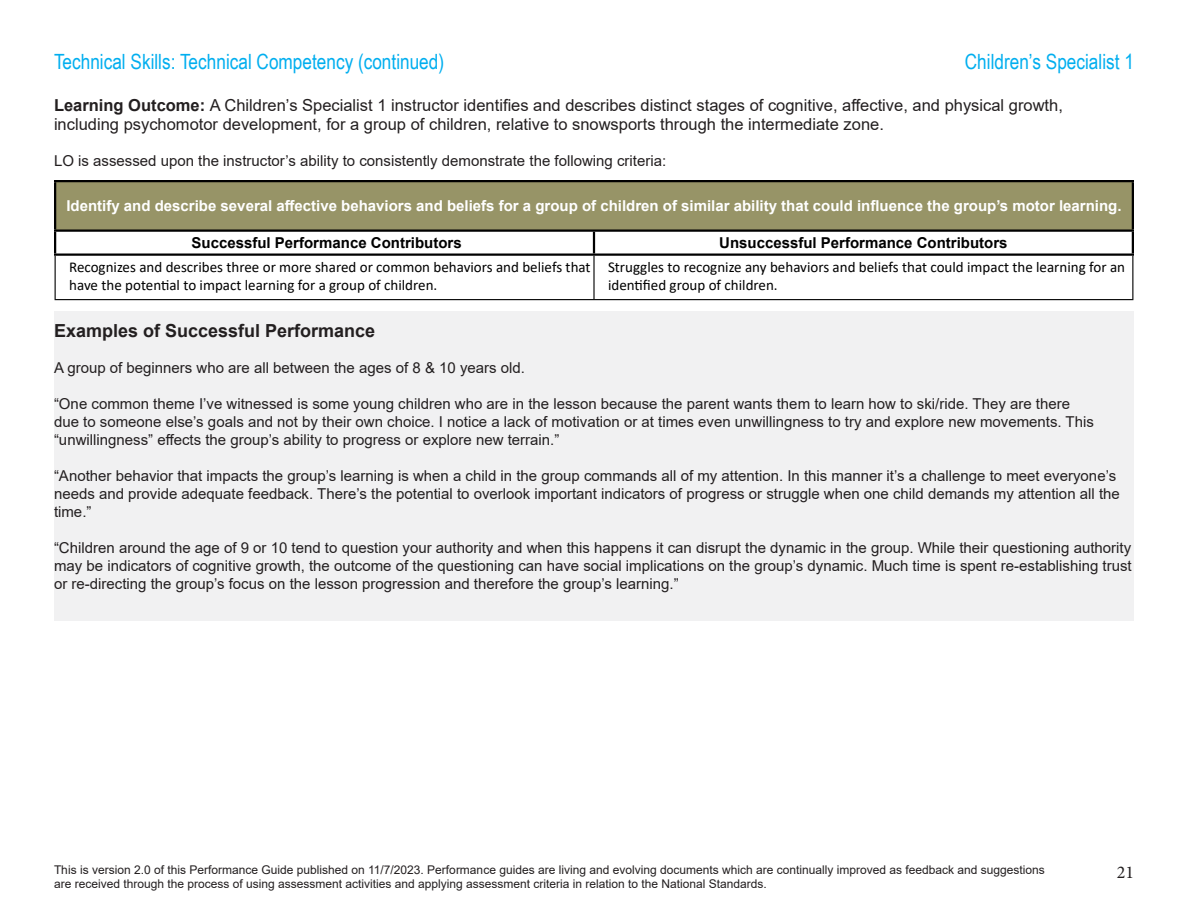
<style>
.page{position:relative;width:1188px;height:918px;background:#fff}
.page>*{position:absolute;margin:0;border:0;box-sizing:border-box;transform-origin:0 0}
.t1{font:21px "Arial Narrow";color:#00aeef}
.t2{font:700 18px "Arial";color:#231f20}
.t3{font:18px "Minion Pro";color:#231f20}
.t4{font:16.5px/19.8px "Arial";color:#231f20}
.t5{font:15px/18px "Arial";color:#231f20}
.t6{font:15px/18px "Calibri";color:#000}
.t7{font:700 15px "Arial";color:#fff}
.t8{font:700 15px "Arial";color:#000}
.t9{font:12px/14.4px "Arial";color:#231f20}
.s1{font-weight:700}
</style>
<div class="page">
<div style="left:55px;top:181px;width:1078px;height:50px;background:#979467"></div>
<svg style="left:56px;top:232px;width:1076px;height:22px"></svg>
<hr style="left:1132px;top:182px;width:2px;height:48px;background:#000">
<hr style="left:54px;top:182px;width:2px;height:48px;background:#000">
<hr style="left:54px;top:232px;width:2px;height:22px;background:#000">
<hr style="left:54px;top:180px;width:540px;height:2px;background:#000">
<hr style="left:594px;top:180px;width:540px;height:2px;background:#000">
<hr style="left:593px;top:232px;width:2px;height:22px;background:#000">
<hr style="left:1132px;top:232px;width:2px;height:22px;background:#000">
<hr style="left:54px;top:230px;width:540px;height:2px;background:#000">
<hr style="left:594px;top:230px;width:540px;height:2px;background:#000">
<hr style="left:54px;top:254px;width:540px;height:2px;background:#000">
<hr style="left:594px;top:254px;width:540px;height:2px;background:#000">
<hr style="left:55px;top:299px;width:539px;height:1px;background:#000">
<hr style="left:594px;top:299px;width:539px;height:1px;background:#000">
<hr style="left:55px;top:256px;width:1px;height:43px;background:#000">
<hr style="left:593px;top:256px;width:2px;height:43px;background:#000">
<hr style="left:1132px;top:256px;width:1px;height:43px;background:#000">
<div style="left:54px;top:311px;width:1080px;height:310px;background:#f1f1f2"></div>
<p class="t1" style="left:54px;top:46px;width:392px">Technical Skills: Technical Competency (continued)</p>
<h1 class="t1" style="left:965px;top:46px;width:171px">Children’s Specialist 1</h1>
<p class="t4" style="left:54px;top:95px;width:1010px"><span class="s1">Learning Outcome:</span> A Children’s Specialist 1 instructor identifies and describes distinct stages of cognitive, affective, and physical growth, including psychomotor development, for a group of children, relative to snowsports through the intermediate zone.</p>
<p class="t5" style="left:54px;top:152px;width:614px">LO is assessed upon the instructor’s ability to consistently demonstrate the following criteria:</p>
<p class="t7" style="left:66px;top:195px;width:1057px">Identify and describe several affective behaviors and beliefs for a group of children of similar ability that could influence the group’s motor learning.</p>
<p class="t8" style="left:192px;top:232px;width:272px">Successful Performance Contributors</p>
<p class="t8" style="left:719px;top:232px;width:290px">Unsuccessful Performance Contributors</p>
<p class="t6" style="left:69px;top:258px;width:523px">Recognizes and describes three or more shared or common behaviors and beliefs that have the potential to impact learning for a group of children.</p>
<p class="t6" style="left:608px;top:258px;width:519px">Struggles to recognize any behaviors and beliefs that could impact the learning for an identified group of children.</p>
<p class="t2" style="left:54px;top:318px;width:323px">Examples of Successful Performance</p>
<p class="t5" style="left:54px;top:359px;width:473px">A group of beginners who are all between the ages of 8 &amp; 10 years old.</p>
<p class="t5" style="left:54px;top:395px;width:1041px">“One common theme I’ve witnessed is some young children who are in the lesson because the parent wants them to learn how to ski/ride. They are there due to someone else’s goals and not by their own choice. I notice a lack of motivation or at times even unwillingness to try and explore new movements. This “unwillingness” effects the group’s ability to progress or explore new terrain.”</p>
<p class="t5" style="left:54px;top:467px;width:1067px">“Another behavior that impacts the group’s learning is when a child in the group commands all of my attention. In this manner it’s a challenge to meet everyone’s needs and provide adequate feedback. There’s the potential to overlook important indicators of progress or struggle when one child demands my attention all the time.”</p>
<p class="t5" style="left:54px;top:539px;width:1079px;text-align:justify">“Children around the age of 9 or 10 tend to question your authority and when this happens it can disrupt the dynamic in the group. While their questioning authority may be indicators of cognitive growth, the outcome of the questioning can have social implications on the group’s dynamic. Much time is spent re-establishing trust or re-directing the group’s focus on the lesson progression and therefore the group’s learning.”</p>
<p class="t9" style="left:54px;top:862px;width:992px">This is version 2.0 of this Performance Guide published on 11/7/2023. Performance guides are living and evolving documents which are continually improved as feedback and suggestions are received through the process of using assessment activities and applying assessment criteria in relation to the National Standards.</p>
<p class="t3" style="left:1117px;top:860px;width:19px">21</p>
</div>
